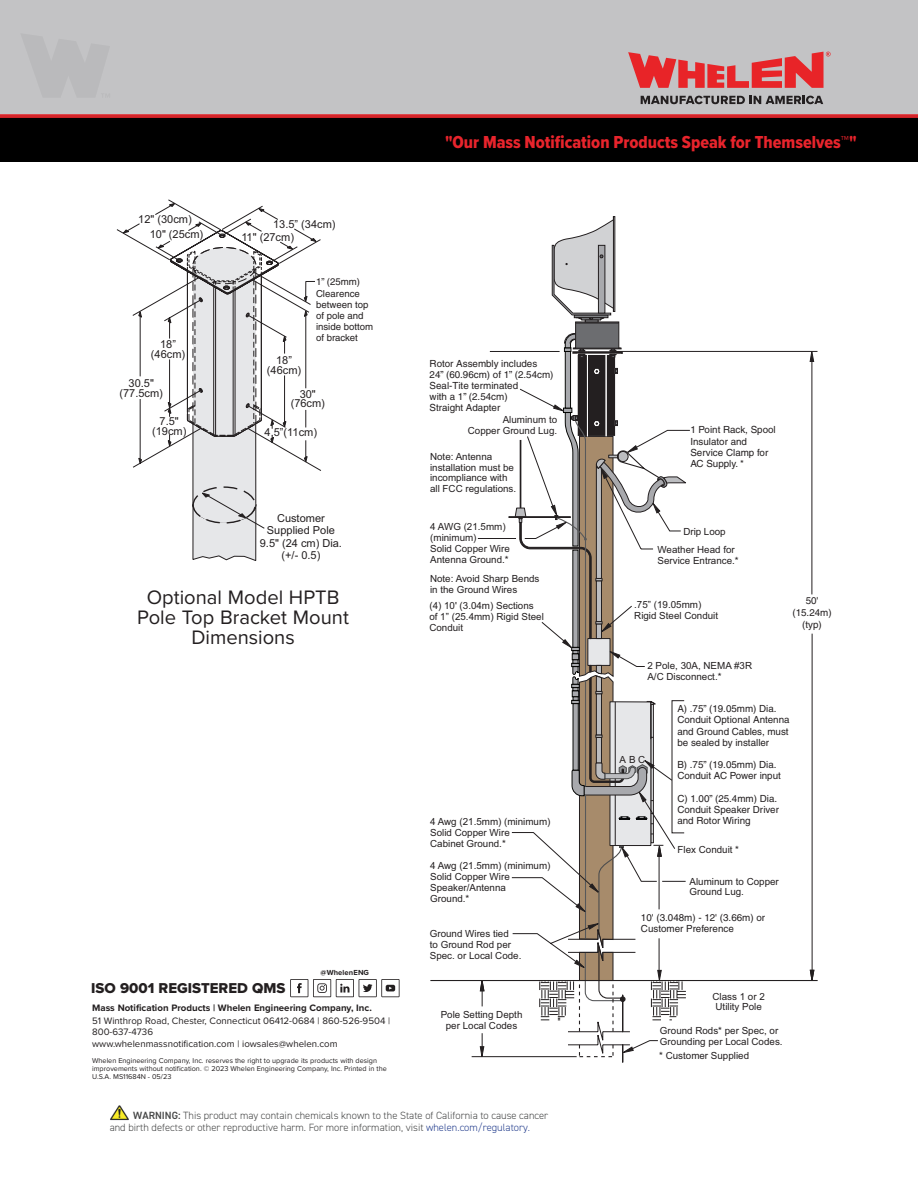
<style>
.page{position:relative;width:918px;height:1188px;background:#fff}
.page>*{position:absolute;margin:0;border:0;box-sizing:border-box;transform-origin:0 0}
.t1{font:20.25px/20.2px "Proxima Nova";color:#231f20;text-align:center}
.t2{font:18px "Proxima Nova Cond Extrabld";color:#e8242c}
.t3{font:14.85px "Proxima Nova Extrabld";color:#231f20}
.t4{font:10.95px/9.9px "Arial";color:#231f20;text-align:center}
.t5{font:300 10.5px/12px "DIN2014";color:#454646}
.t6{font:9.75px/10.9px "Arial";color:#231f20}
.t7{font:9.75px/11.2px "Helvetica";color:#231f20}
.t8{font:9.75px/10.6px "Proxima Nova";color:#231f20}
.t9{font:700 9.75px "Proxima Nova";color:#231f20}
.t10{font:9.6px/11.1px "Helvetica";color:#231f20}
.t11{font:700 7.65px "Proxima Nova";letter-spacing:.015em;color:#231f20}
.t12{font:7.2px/7.9px "Proxima Nova";color:#231f20}
.s1{font-family:"Proxima Nova";font-weight:900}
.s2{font-weight:600}
.s3{color:#253f8e}
</style>
<div class="page">
<div style="left:0;top:0;width:918px;height:114px;background:#c3c3c5"></div>
<div style="left:0;top:117px;width:918px;height:44px;background:#000"></div>
<svg style="left:641px;top:96px;width:182px;height:8px"></svg>
<svg style="left:628px;top:52px;width:203px;height:36px"></svg>
<img style="left:110px;top:1105px;width:19px;height:14px">
<svg style="left:110px;top:1119px;width:19px;height:1px"></svg>
<svg style="left:0;top:114px;width:918px;height:4px;background:#d22c31"></svg>
<svg style="left:122px;top:199px;width:199px;height:362px"></svg>
<hr style="left:430px;top:980px;width:388px;height:1px;background:#231f20">
<svg style="left:471px;top:351px;width:347px;height:706px"></svg>
<svg style="left:810px;top:350px;width:4px;height:12px"></svg>
<svg style="left:810px;top:970px;width:4px;height:13px"></svg>
<svg style="left:480px;top:978px;width:4px;height:13px"></svg>
<svg style="left:480px;top:1046px;width:4px;height:12px"></svg>
<hr style="left:490px;top:351px;width:70px;height:1px;background:#231f20">
<hr style="left:478px;top:538px;width:38px;height:1px;background:#231f20">
<svg style="left:511px;top:216px;width:181px;height:847px"></svg>
<hr style="left:576px;top:348px;width:43px;height:1px;background:#231f20">
<hr style="left:613px;top:217px;width:1px;height:95px;background:#231f20">
<svg style="left:290px;top:979px;width:110px;height:18px"></svg>
<p class="t4" style="left:138px;top:216px;width:55px">12" (30cm)</p>
<p class="t4" style="left:273px;top:220px;width:64px">13.5” (34cm)</p>
<p class="t4" style="left:150px;top:230px;width:55px">10" (25cm)</p>
<p class="t4" style="left:241px;top:233px;width:54px">11" (27cm)</p>
<p class="t4" style="left:151px;top:341px;width:36px">18” (46cm)</p>
<p class="t4" style="left:120px;top:379px;width:45px">30.5" (77.5cm)</p>
<p class="t4" style="left:267px;top:357px;width:36px">18” (46cm)</p>
<p class="t10" style="left:316px;top:276px;width:59px">1” (25mm)<br>Clearence between top of pole and inside bottom of bracket</p>
<p class="t4" style="left:291px;top:390px;width:36px">30" (76cm)</p>
<p class="t4" style="left:152px;top:417px;width:36px">7.5" (19cm)</p>
<p class="t4" style="left:265px;top:428px;width:54px">4.5”(11cm)</p>
<p class="t4" style="left:260px;top:513px;width:84px;line-height:12.3px">Customer<br>Supplied Pole<br>9.5" (24 cm) Dia. (+/- 0.5)</p>
<h1 class="t1" style="left:137px;top:586px;width:213px">Optional Model HPTB<br>Pole Top Bracket Mount<br>Dimensions</h1>
<h3 class="t3" style="left:91px;top:977px;width:196px">ISO 9001 REGISTERED QMS</h3>
<p class="t11" style="left:321px;top:967px;width:50px">@WhelenENG</p>
<h2 class="t2" style="left:445px;top:129px;width:413px">"Our Mass Notification Products Speak for Themselves<span class="s1">™</span>"</h2>
<p class="t7" style="left:430px;top:358px;width:125px">Rotor Assembly includes<br>24” (60.96cm) of 1” (2.54cm)<br>Seal-Tite terminated<br>with a 1” (2.54cm)<br>Straight Adapter</p>
<p class="t6" style="left:468px;top:415px;width:91px;text-align:right">Aluminum to<br>Copper Ground Lug.</p>
<p class="t6" style="left:430px;top:452px;width:88px;line-height:10.5px">Note: Antenna installation must be incompliance with all FCC regulations.</p>
<p class="t6" style="left:430px;top:522px;width:81px">4 AWG (21.5mm) (minimum)<br>Solid Copper Wire<br>Antenna Ground.*</p>
<p class="t6" style="left:430px;top:574px;width:111px">Note: Avoid Sharp Bends in the Ground Wires</p>
<p class="t6" style="left:429px;top:601px;width:116px">(4) 10' (3.04m) Sections of 1” (25.4mm) Rigid Steel<br>Conduit</p>
<p class="t6" style="left:430px;top:817px;width:122px">4 Awg (21.5mm) (minimum)<br>Solid Copper Wire<br>Cabinet Ground.*</p>
<p class="t6" style="left:430px;top:861px;width:122px">4 Awg (21.5mm) (minimum)<br>Solid Copper Wire<br>Speaker/Antenna<br>Ground.*</p>
<p class="t6" style="left:430px;top:929px;width:93px">Ground Wires tied<br>to Ground Rod per<br>Spec. or Local Code.</p>
<p class="t7" style="left:690px;top:424px;width:87px">1 Point Rack, Spool<br>Insulator and<br>Service Clamp for<br>AC Supply. *</p>
<p class="t6" style="left:683px;top:527px;width:44px">Drip Loop</p>
<p class="t6" style="left:658px;top:545px;width:83px">Weather Head for<br>Service Entrance.*</p>
<p class="t6" style="left:634px;top:600px;width:85px">.75” (19.05mm)<br>Rigid Steel Conduit</p>
<p class="t6" style="left:647px;top:661px;width:106px">2 Pole, 30A, NEMA #3R<br>A/C Disconnect.*</p>
<p class="t7" style="left:792px;top:595px;width:41px;line-height:12px;text-align:center">50' (15.24m) (typ)</p>
<p class="t6" style="left:619px;top:755px;width:27px">ABC</p>
<p class="t7" style="left:677px;top:703px;width:114px">A) .75” (19.05mm) Dia.<br>Conduit Optional Antenna and Ground Cables, must be sealed by installer</p>
<p class="t7" style="left:677px;top:759px;width:105px">B) .75” (19.05mm) Dia.<br>Conduit AC Power input</p>
<p class="t7" style="left:677px;top:793px;width:103px">C) 1.00” (25.4mm) Dia.<br>Conduit Speaker Driver and Rotor Wiring</p>
<p class="t6" style="left:678px;top:845px;width:63px">Flex Conduit *</p>
<p class="t6" style="left:690px;top:878px;width:91px;line-height:9.8px">Aluminum to Copper<br>Ground Lug.</p>
<p class="t7" style="left:641px;top:912px;width:126px">10' (3.048m) - 12' (3.66m) or<br>Customer Preference</p>
<p class="t6" style="left:713px;top:992px;width:54px">Class 1 or 2</p>
<p class="t9" style="left:92px;top:1000px;width:281px">Mass Notification Products | Whelen Engineering Company, Inc.</p>
<p class="t6" style="left:716px;top:1002px;width:48px">Utility Pole</p>
<p class="t8" style="left:92px;top:1015px;width:300px">51 Winthrop Road, Chester, Connecticut 06412-0684 | 860-526-9504 |<br>800-637-4736</p>
<p class="t8" style="left:92px;top:1038px;width:247px">www.whelenmassnotification.com | iowsales@whelen.com</p>
<p class="t12" style="left:92px;top:1056px;width:296px">Whelen Engineering Company, Inc. reserves the right to upgrade its products with design improvements without notification. © 2023 Whelen Engineering Company, Inc. Printed in the<br>U.S.A. MS11684N - 05/23</p>
<p class="t6" style="left:441px;top:1010px;width:83px;text-align:center">Pole Setting Depth per Local Codes</p>
<p class="t6" style="left:660px;top:1026px;width:124px">Ground Rods* per Spec, or<br>Grounding per Local Codes.</p>
<p class="t6" style="left:659px;top:1051px;width:91px">* Customer Supplied</p>
<p class="t5" style="left:110px;top:1110px;width:440px;text-indent:24px"><span class="s2">WARNING:</span> This product may contain chemicals known to the State of California to cause cancer and birth defects or other reproductive harm. For more information, visit <span class="s3">whelen.com/regulatory.</span></p>
</div>
